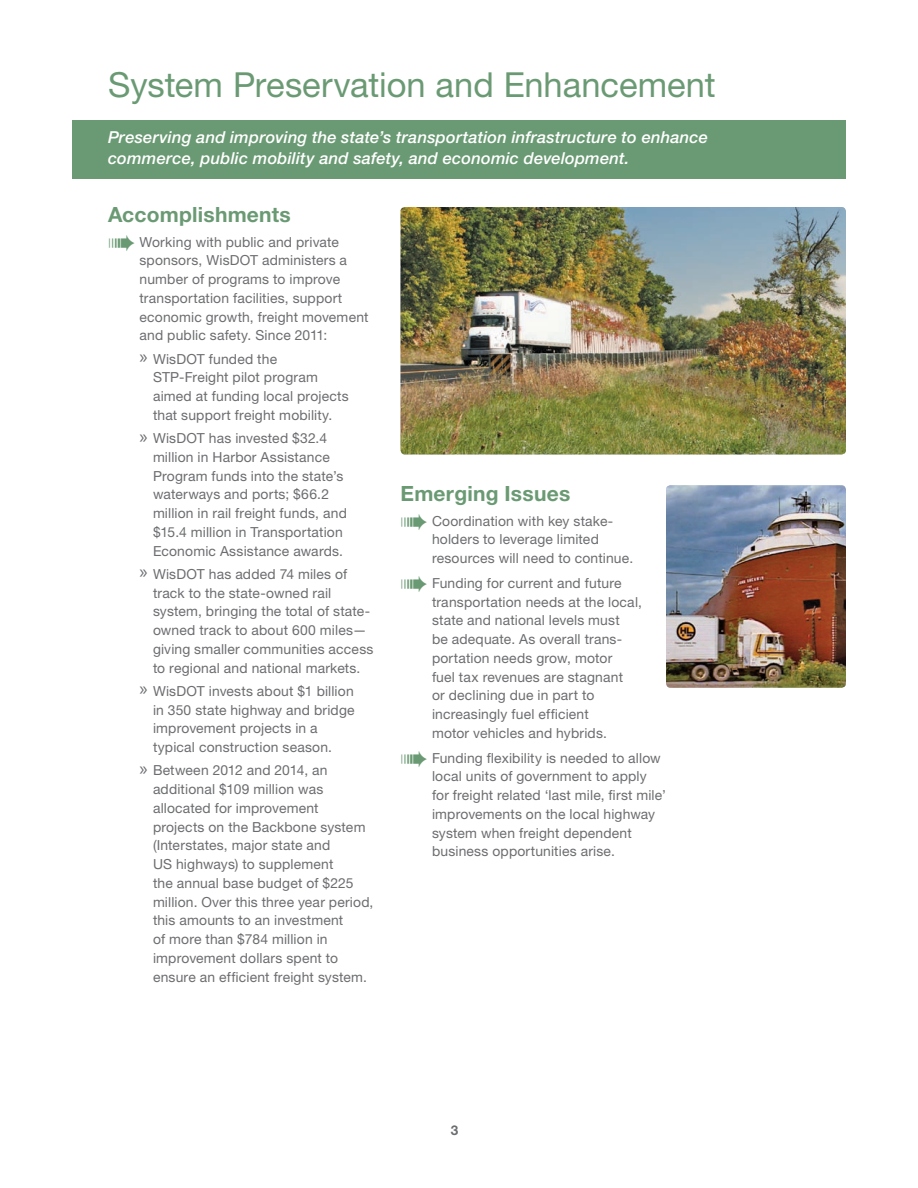
<style>
.page{position:relative;width:918px;height:1188px;background:#fff}
.page>*{position:absolute;margin:0;border:0;box-sizing:border-box;transform-origin:0 0}
.pic_heading_L1_-_55{font:34.5px "Helvetica Neue LT Std";color:#6a9a73}
.a_heading_L2_147{font:700 21px "Helvetica Neue LT Std";letter-spacing:.01em;color:#6a9a73}
.Aqua_italic_bigger_w{font:italic 500 16.5px/21px "Helvetica Neue LT Std";letter-spacing:.01em;color:#fff}
.t1{font:13.8px/18.8px "Helvetica Neue LT Std";letter-spacing:.015em;color:#6c6d70}
.t2{font:700 13.5px "Helvetica Neue LT Std";color:#6c6d70}
.s1{font-family:"Myriad Pro";font-size:19.5px}
</style>
<div class="page">
<img style="left:400px;top:207px;width:446px;height:247px">
<img style="left:666px;top:485px;width:180px;height:203px">
<div style="left:72px;top:120px;width:774px;height:58px;background:#6a9a73"></div>
<p class="pic_heading_L1_-_55" style="left:108px;top:64px;width:609px">System Preservation and Enhancement</p>
<p class="Aqua_italic_bigger_w" style="left:108px;top:127px;width:602px">Preserving and improving the state’s transportation infrastructure to enhance commerce, public mobility and safety, and economic development.</p>
<p class="a_heading_L2_147" style="left:108px;top:202px;width:184px">Accomplishments</p>
<p class="t1" style="left:140px;top:232px;width:231px">Working with public and private sponsors, WisDOT administers a number of programs to improve transportation facilities, support economic growth, freight movement and public safety. Since 2011:</p>
<p class="t1" style="left:153px;top:349px;width:197px;text-indent:-14px"><span class="s1">»</span> WisDOT funded the<br>STP-Freight pilot program aimed at funding local projects that support freight mobility.</p>
<p class="t1" style="left:153px;top:429px;width:195px;text-indent:-14px"><span class="s1">»</span> WisDOT has invested $32.4 million in Harbor Assistance<br>Program funds into the state’s waterways and ports; $66.2 million in rail freight funds, and $15.4 million in Transportation<br>Economic Assistance awards.</p>
<p class="t1" style="left:153px;top:565px;width:222px;text-indent:-14px"><span class="s1">»</span> WisDOT has added 74 miles of track to the state-owned rail system, bringing the total of state&shy;owned track to about 600 miles— giving smaller communities access to regional and national markets.</p>
<p class="t1" style="left:153px;top:682px;width:203px;text-indent:-14px"><span class="s1">»</span> WisDOT invests about $1 billion in 350 state highway and bridge improvement projects in a typical construction season.</p>
<p class="t1" style="left:153px;top:761px;width:222px;text-indent:-14px"><span class="s1">»</span> Between 2012 and 2014, an additional $109 million was allocated for improvement projects on the Backbone system (Interstates, major state and<br>US highways) to supplement<br>the annual base budget of $225 million. Over this three year period, this amounts to an investment<br>of more than $784 million in improvement dollars spent to ensure an efficient freight system.</p>
<p class="a_heading_L2_147" style="left:400px;top:481px;width:171px">Emerging Issues</p>
<p class="t1" style="left:432px;top:511px;width:203px">Coordination with key stake&shy;holders to leverage limited resources will need to continue.</p>
<p class="t1" style="left:432px;top:574px;width:211px">Funding for current and future transportation needs at the local, state and national levels must<br>be adequate. As overall trans&shy;portation needs grow, motor<br>fuel tax revenues are stagnant<br>or declining due in part to increasingly fuel efficient<br>motor vehicles and hybrids.</p>
<p class="t1" style="left:432px;top:748px;width:236px">Funding flexibility is needed to allow local units of government to apply for freight related ‘last mile, first mile’ improvements on the local highway system when freight dependent business opportunities arise.</p>
<p class="t2" style="left:451px;top:1121px;width:9px">3</p>
</div>
